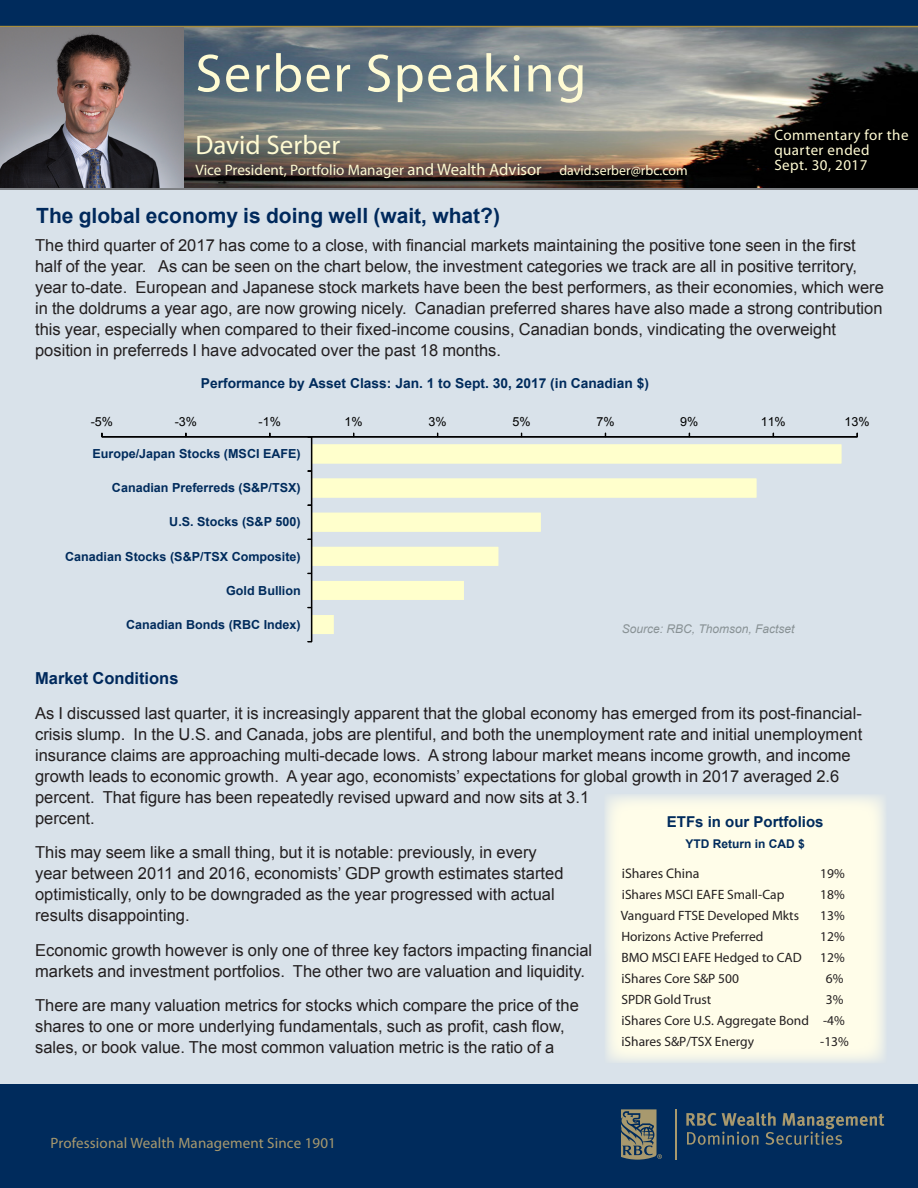
<style>
.page{position:relative;width:918px;height:1188px;background:#fff}
.page>*{position:absolute;margin:0;border:0;box-sizing:border-box;transform-origin:0 0}
.t1{font:54px "Myriad Pro";letter-spacing:.03em;color:#fffbd3}
.t2{font:27px "Myriad Pro";color:#fffbd3}
.Serber_Body_Copy{font:700 21px "Arial";color:#00295c}
.Serber_Body_Copy-2{font:16.5px/21px "Arial";color:#231f20}
.Serber_Body_Copy-3{font:700 16.5px "Arial";color:#00295c}
.t3{font:15.15px "Myriad Pro";color:#fffbd3}
.t4{font:15px/15px "Myriad Pro";letter-spacing:.03em;color:#fffbd3}
.t5{font:15px "Myriad Pro";letter-spacing:.01em;color:#a8996e}
.t6{font:700 15px "Arial";color:#002b5c}
.t7{font:13.8px "Myriad Pro";color:#231f20}
.t8{font:700 13.65px "Arial";color:#002b5c}
.t9{font:13.5px/21px "Myriad Pro";color:#231f20;text-align:justify}
.t10{font:700 12.45px "Arial";color:#002b5c}
.t11{font:12.45px "Arial";color:#000}
.t12{font:italic 12px "Arial";color:#899295}
.t13{font:700 12px "Arial";color:#002b5c}
.s1{font-size:16.65px}
.s2{font-size:13.8px}
</style>
<div class="page">
<img style="left:183px;top:28px;width:735px;height:160px">
<div style="left:0;top:188px;width:918px;height:955px;background:#d9e2ea"></div>
<div style="left:0;top:0;width:918px;height:27px;background:#002b5c"></div>
<hr style="left:0;top:26px;width:918px;height:1px;background:#a78d3e">
<hr style="left:0;top:189px;width:918px;height:1px;background:#231f20">
<div style="left:0;top:1084px;width:918px;height:104px;background:#002b5c"></div>
<img style="left:0;top:28px;width:183px;height:160px">
<hr style="left:676px;top:1109px;width:1px;height:51px;background:#a8996e">
<svg style="left:686px;top:1112px;width:198px;height:33px"></svg>
<svg style="left:621px;top:1109px;width:41px;height:51px"></svg>
<svg style="left:312px;top:444px;width:529px;height:190px"></svg>
<div style="left:102px;top:437px;width:755px;height:1px;border:1px solid #000"></div>
<div style="left:311px;top:437px;width:1px;height:205px;border:1px solid #000"></div>
<div style="left:604px;top:794px;width:283px;height:270px;background:#fffde9"></div>
<p class="t1" style="left:195px;top:40px;width:392px">Serber Speaking</p>
<p class="t2" style="left:195px;top:129px;width:146px">David Serber</p>
<p class="t3" style="left:195px;top:161px;width:494px">Vice President, Portfolio Manager <span class="s1">and Wealth Advisor</span> <span class="s2">david.serber@rbc.com</span></p>
<p class="Serber_Body_Copy" style="left:36px;top:202px;width:465px">The global economy is doing well (wait, what?)</p>
<p class="t4" style="left:774px;top:127px;width:136px">Commentary for the quarter ended</p>
<p class="t4" style="left:774px;top:157px;width:95px">Sept. 30, 2017</p>
<p class="Serber_Body_Copy-2" style="left:35px;top:235px;width:850px">The third quarter of 2017 has come to a close, with financial markets maintaining the positive tone seen in the first half of the year. As can be seen on the chart below, the investment categories we track are all in positive territory, year to-date. European and Japanese stock markets have been the best performers, as their economies, which were in the doldrums a year ago, are now growing nicely. Canadian preferred shares have also made a strong contribution this year, especially when compared to their fixed-income cousins, Canadian bonds, vindicating the overweight position in preferreds I have advocated over the past 18 months.</p>
<p class="t8" style="left:201px;top:374px;width:450px">Performance by Asset Class: Jan. 1 to Sept. 30, 2017 (in Canadian $)</p>
<p class="t11" style="left:91px;top:413px;width:24px">-5%</p>
<p class="t11" style="left:175px;top:413px;width:24px">-3%</p>
<p class="t11" style="left:259px;top:413px;width:24px">-1%</p>
<p class="t11" style="left:345px;top:413px;width:20px">1%</p>
<p class="t11" style="left:429px;top:413px;width:20px">3%</p>
<p class="t11" style="left:512px;top:413px;width:20px">5%</p>
<p class="t11" style="left:596px;top:413px;width:20px">7%</p>
<p class="t11" style="left:680px;top:413px;width:20px">9%</p>
<p class="t11" style="left:761px;top:413px;width:27px">11%</p>
<p class="t11" style="left:845px;top:413px;width:27px">13%</p>
<p class="t10" style="left:92px;top:445px;width:210px">Europe/Japan Stocks (MSCI EAFE)</p>
<p class="t10" style="left:112px;top:480px;width:190px">Canadian Preferreds (S&amp;P/TSX)</p>
<p class="t10" style="left:169px;top:514px;width:133px">U.S. Stocks (S&amp;P 500)</p>
<p class="t10" style="left:65px;top:548px;width:237px">Canadian Stocks (S&amp;P/TSX Composite)</p>
<p class="t10" style="left:226px;top:582px;width:76px">Gold Bullion</p>
<p class="t10" style="left:126px;top:616px;width:176px">Canadian Bonds (RBC Index)</p>
<p class="t12" style="left:622px;top:621px;width:174px">Source: RBC, Thomson, Factset</p>
<p class="Serber_Body_Copy-3" style="left:35px;top:668px;width:145px">Market Conditions</p>
<p class="Serber_Body_Copy-2" style="left:35px;top:703px;width:829px">As I discussed last quarter, it is increasingly apparent that the global economy has emerged from its post-financial&shy;crisis slump. In the U.S. and Canada, jobs are plentiful, and both the unemployment rate and initial unemployment insurance claims are approaching multi-decade lows. A strong labour market means income growth, and income growth leads to economic growth. A year ago, economists’ expectations for global growth in 2017 averaged 2.6 percent. That figure has been repeatedly revised upward and now sits at 3.1<br>percent.</p>
<p class="Serber_Body_Copy-2" style="left:35px;top:842px;width:530px">This may seem like a small thing, but it is notable: previously, in every year between 2011 and 2016, economists’ GDP growth estimates started optimistically, only to be downgraded as the year progressed with actual results disappointing.</p>
<p class="Serber_Body_Copy-2" style="left:35px;top:940px;width:559px">Economic growth however is only one of three key factors impacting financial markets and investment portfolios. The other two are valuation and liquidity.</p>
<p class="Serber_Body_Copy-2" style="left:35px;top:995px;width:545px">There are many valuation metrics for stocks which compare the price of the shares to one or more underlying fundamentals, such as profit, cash flow, sales, or book value. The most common valuation metric is the ratio of a</p>
<p class="t6" style="left:667px;top:811px;width:158px">ETFs in our Portfolios</p>
<p class="t13" style="left:686px;top:835px;width:121px">YTD Return in CAD $</p>
<p class="t7" style="left:622px;top:865px;width:79px">iShares China</p>
<p class="t9" style="left:820px;top:862px;width:26px">19%</p>
<p class="t9" style="left:622px;top:883px;width:164px">iShares MSCI EAFE Small-Cap</p>
<p class="t9" style="left:820px;top:883px;width:26px">18%</p>
<p class="t9" style="left:621px;top:904px;width:180px">Vanguard FTSE Developed Mkts</p>
<p class="t9" style="left:820px;top:904px;width:26px">13%</p>
<p class="t9" style="left:621px;top:925px;width:144px">Horizons Active Preferred</p>
<p class="t9" style="left:820px;top:925px;width:26px">12%</p>
<p class="t9" style="left:621px;top:946px;width:182px">BMO MSCI EAFE Hedged to CAD</p>
<p class="t9" style="left:820px;top:946px;width:26px">12%</p>
<p class="t9" style="left:621px;top:967px;width:119px">iShares Core S&amp;P 500</p>
<p class="t9" style="left:826px;top:967px;width:19px">6%</p>
<p class="t9" style="left:621px;top:988px;width:92px">SPDR Gold Trust</p>
<p class="t9" style="left:621px;top:988px;width:225px;text-indent:205px">3% iShares Core U.S. Aggregate Bond -4% iShares S&amp;P/TSX Energy</p>
<p class="t9" style="left:820px;top:1030px;width:30px">-13%</p>
<p class="t5" style="left:51px;top:1134px;width:287px">Professional Wealth Management Since 1901</p>
</div>
